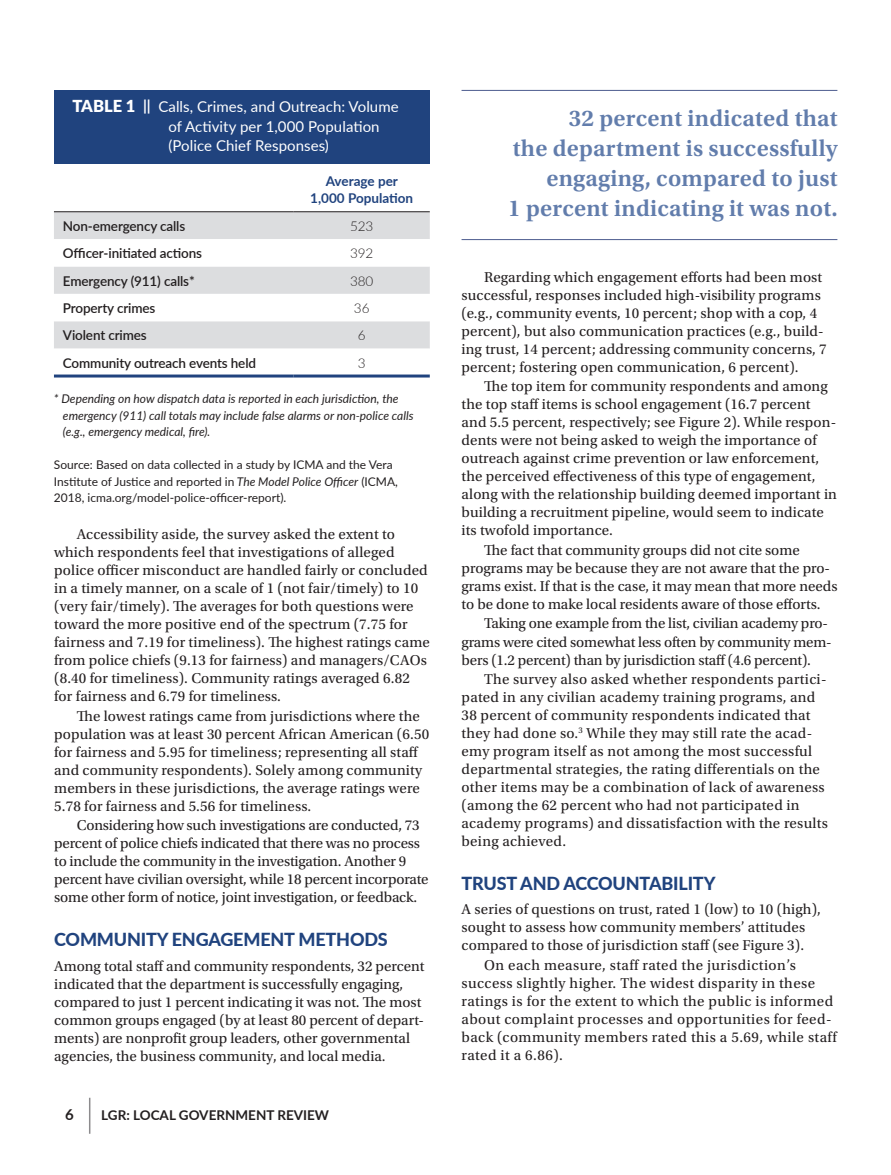
<style>
.page{position:relative;width:891px;height:1175px;background:#fff}
.page>*{position:absolute;margin:0;border:0;box-sizing:border-box;transform-origin:0 0}
.t1{font:600 24px/30px "Utopia Std";letter-spacing:.01em;color:#627dac;text-align:right}
.t2{font:800 18px "Lato";letter-spacing:-.01em;color:#20437e}
.t3{font:15px/18px "Utopia Std";letter-spacing:.01em;color:#231f20}
.t4{font:15px/18px "Utopia Std";letter-spacing:-.01em;color:#231f20}
.t5{font:15px/18px "Utopia Std";letter-spacing:.03em;color:#231f20}
.t6{font:15px/19.5px "Lato";letter-spacing:.005em;color:#fff}
.t7{font:700 15px "Lato";color:#231f20}
.t8{font:600 13.5px "Lato";letter-spacing:-.01em;color:#231f20}
.t9{font:700 13.5px "Lato";color:#231f20}
.t10{font:700 13.5px/16.5px "Lato";color:#20437e;text-align:center}
.t11{font:300 13.5px "Lato";letter-spacing:-.01em;color:#231f20}
.t12{font:12px/16.5px "Lato";color:#231f20}
.t13{font:italic 12px/16.5px "Lato";color:#231f20}
.s1{font-weight:900;font-size:16.5px}
.s2{font-weight:700}
.s3{font-style:italic}
</style>
<div class="page">
<hr style="left:89px;top:1097px;width:1px;height:36px;background:#8c8b8d">
<div style="left:54px;top:212px;width:376px;height:27px;background:#dcdddf"></div>
<svg style="left:54px;top:267px;width:376px;height:82px;fill:#dcdddf"></svg>
<hr style="left:54px;top:211px;width:240px;height:1px;background:#231f20">
<hr style="left:294px;top:211px;width:136px;height:1px;background:#231f20">
<hr style="left:54px;top:374px;width:240px;height:3px;background:#20437e">
<hr style="left:294px;top:374px;width:136px;height:3px;background:#20437e">
<div style="left:54px;top:90px;width:376px;height:73px;background:#20437e"></div>
<hr style="left:462px;top:239px;width:375px;height:1px;background:#4d5c8f">
<hr style="left:462px;top:90px;width:375px;height:1px;background:#4d5c8f">
<p class="t6" style="left:168px;top:96px;width:232px;text-indent:-96px"><span class="s1">TABLE 1</span> <span class="s2">||</span> Calls, Crimes, and Outreach: Volume of Activity per 1,000 Population (Police Chief Responses)</p>
<p class="t1" style="left:508px;top:103px;width:331px">32 percent indicated that<br>the department is successfully engaging, compared to just<br>1 percent indicating it was not.</p>
<p class="t10" style="left:310px;top:172px;width:104px">Average per<br>1,000 Population</p>
<p class="t8" style="left:63px;top:216px;width:124px">Non-emergency calls</p>
<p class="t11" style="left:350px;top:217px;width:25px">523</p>
<p class="t8" style="left:63px;top:243px;width:141px">Officer-initiated actions</p>
<p class="t11" style="left:350px;top:244px;width:25px">392</p>
<p class="t8" style="left:63px;top:271px;width:133px">Emergency (911) calls*</p>
<p class="t11" style="left:350px;top:271px;width:25px">380</p>
<p class="t8" style="left:63px;top:298px;width:94px">Property crimes</p>
<p class="t11" style="left:354px;top:299px;width:17px">36</p>
<p class="t8" style="left:63px;top:326px;width:85px">Violent crimes</p>
<p class="t11" style="left:358px;top:326px;width:9px">6</p>
<p class="t8" style="left:63px;top:353px;width:195px">Community outreach events held</p>
<p class="t11" style="left:358px;top:353px;width:9px">3</p>
<p class="t13" style="left:63px;top:390px;width:352px;text-indent:-9px">* Depending on how dispatch data is reported in each jurisdiction, the emergency (911) call totals may include false alarms or non-police calls (e.g., emergency medical, fire).</p>
<p class="t12" style="left:54px;top:456px;width:345px">Source: Based on data collected in a study by ICMA and the Vera<br>Institute of Justice and reported in <span class="s3">The Model Police Officer</span> (ICMA,<br>2018, icma.org/model-police-officer-report).</p>
<p class="t3" style="left:462px;top:268px;width:367px;text-indent:22px">Regarding which engagement efforts had been most successful, responses included high-visibility programs (e.g., community events, 10 percent; shop with a cop, 4 percent), but also communication practices (e.g., build&shy;ing trust, 14 percent; addressing community concerns, 7 percent; fostering open communication, 6 percent).</p>
<p class="t3" style="left:462px;top:378px;width:377px;text-indent:22px">The top item for community respondents and among the top staff items is school engagement (16.7 percent and 5.5 percent, respectively; see Figure 2). While respon&shy;dents were not being asked to weigh the importance of outreach against crime prevention or law enforcement, the perceived effectiveness of this type of engagement, along with the relationship building deemed important in building a recruitment pipeline, would seem to indicate its twofold importance.</p>
<p class="t3" style="left:462px;top:541px;width:378px;text-indent:22px">The fact that community groups did not cite some programs may be because they are not aware that the pro&shy;grams exist. If that is the case, it may mean that more needs to be done to make local residents aware of those efforts.</p>
<p class="t4" style="left:462px;top:615px;width:372px;text-indent:22px">Taking one example from the list, civilian academy pro&shy;grams were cited somewhat less often by community mem&shy;bers (1.2 percent) than by jurisdiction staff (4.6 percent).</p>
<p class="t3" style="left:462px;top:670px;width:368px;text-indent:23px">The survey also asked whether respondents partici&shy;pated in any civilian academy training programs, and 38 percent of community respondents indicated that they had done so.<sup>3</sup> While they may still rate the acad&shy;emy program itself as not among the most successful departmental strategies, the rating differentials on the other items may be a combination of lack of awareness (among the 62 percent who had not participated in academy programs) and dissatisfaction with the results being achieved.</p>
<p class="t2" style="left:462px;top:869px;width:255px">TRUST AND ACCOUNTABILITY</p>
<p class="t3" style="left:462px;top:900px;width:361px">A series of questions on trust, rated 1 (low) to 10 (high), sought to assess how community members’ attitudes compared to those of jurisdiction staff (see Figure 3).</p>
<p class="t5" style="left:462px;top:956px;width:377px;text-indent:22px">On each measure, staff rated the jurisdiction’s success slightly higher. The widest disparity in these ratings is for the extent to which the public is informed about complaint processes and opportunities for feed&shy;back (community members rated this a 5.69, while staff rated it a 6.86).</p>
<p class="t3" style="left:54px;top:525px;width:377px;text-indent:22px">Accessibility aside, the survey asked the extent to which respondents feel that investigations of alleged police officer misconduct are handled fairly or concluded in a timely manner, on a scale of 1 (not fair/timely) to 10 (very fair/timely). The averages for both questions were toward the more positive end of the spectrum (7.75 for fairness and 7.19 for timeliness). The highest ratings came from police chiefs (9.13 for fairness) and managers/CAOs (8.40 for timeliness). Community ratings averaged 6.82 for fairness and 6.79 for timeliness.</p>
<p class="t3" style="left:54px;top:707px;width:376px;text-indent:22px">The lowest ratings came from jurisdictions where the population was at least 30 percent African American (6.50 for fairness and 5.95 for timeliness; representing all staff and community respondents). Solely among community members in these jurisdictions, the average ratings were 5.78 for fairness and 5.56 for timeliness.</p>
<p class="t4" style="left:54px;top:816px;width:376px;text-indent:22px">Considering how such investigations are conducted, 73 percent of police chiefs indicated that there was no process to include the community in the investigation. Another 9 percent have civilian oversight, while 18 percent incorporate some other form of notice, joint investigation, or feedback.</p>
<p class="t2" style="left:54px;top:925px;width:335px">COMMUNITY ENGAGEMENT METHODS</p>
<p class="t3" style="left:54px;top:957px;width:372px">Among total staff and community respondents, 32 percent indicated that the department is successfully engaging, compared to just 1 percent indicating it was not. The most common groups engaged (by at least 80 percent of depart&shy;ments) are nonprofit group leaders, other governmental agencies, the business community, and local media.</p>
<p class="t7" style="left:65px;top:1103px;width:10px">6</p>
<p class="t9" style="left:101px;top:1104px;width:229px">LGR: LOCAL GOVERNMENT REVIEW</p>
</div>
